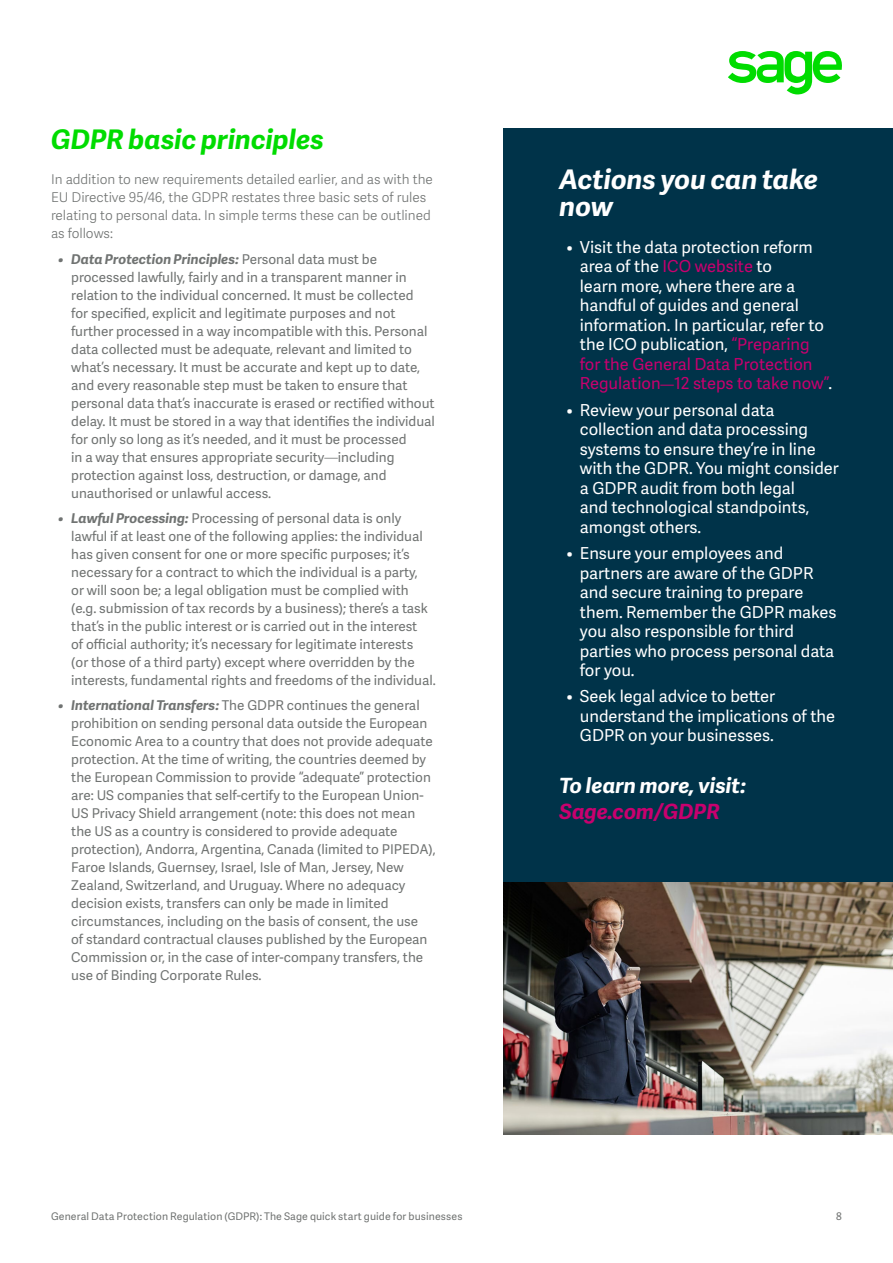
<style>
.page{position:relative;width:893px;height:1263px;background:#fff}
.page>*{position:absolute;margin:0;border:0;box-sizing:border-box;transform-origin:0 0}
.t1{font:italic 700 27px/27px "Adelle Sans SAGE";color:#fff}
.t2{font:italic 700 27px "Adelle Sans SAGE";color:#00dc00}
.t3{font:italic 700 21px "Adelle Sans SAGE";color:#fff}
.t4{font:italic 700 21px "Adelle Sans SAGE";color:#c8006e}
.t5{font:16.5px/19.5px "Adelle Sans SAGE";color:#fff}
.t6{font:13.5px/18px "Adelle Sans SAGE";color:#707372}
.t7{font:13.5px/18px "Adelle Sans SAGE Lt";color:#707372}
.t8{font:10.5px "Adelle Sans SAGE";letter-spacing:.01em;color:#707372}
.s1{font-weight:700;font-style:italic}
.s2{font-family:"Adelle Sans SAGE Lt"}
.s3{color:#c8006e}
.s4{font-size:13.5px;color:#c8006e}
</style>
<div class="page">
<div style="left:504px;top:128px;width:389px;height:1007px;background:#003349"></div>
<svg style="left:728px;top:51px;width:114px;height:43px"></svg>
<img style="left:504px;top:882px;width:389px;height:253px">
<h1 class="t2" style="left:51px;top:120px;width:274px">GDPR basic principles</h1>
<p class="t7" style="left:51px;top:169px;width:383px">In addition to new requirements detailed earlier, and as with the EU Directive 95/46, the GDPR restates three basic sets of rules relating to personal data. In simple terms these can be outlined as follows:</p>
<p class="t6" style="left:71px;top:250px;width:365px;text-indent:-14px"><span class="s1">• Data Protection Principles:</span> Personal data must be processed lawfully, fairly and in a transparent manner in relation to the individual concerned. It must be collected<br>for specified, explicit and legitimate purposes and not further processed in a way incompatible with this. Personal data collected must be adequate, relevant and limited to what’s necessary. It must be accurate and kept up to date, and every reasonable step must be taken to ensure that personal data that’s inaccurate is erased or rectified without delay. It must be stored in a way that identifies the individual for only so long as it’s needed, and it must be processed<br>in a way that ensures appropriate security<span class="s2">—</span>including protection against loss, destruction, or damage, and unauthorised or unlawful access.</p>
<p class="t6" style="left:71px;top:509px;width:366px;text-indent:-14px"><span class="s1">• Lawful Processing:</span> Processing of personal data is only lawful if at least one of the following applies: the individual has given consent for one or more specific purposes; it’s necessary for a contract to which the individual is a party,<br>or will soon be; a legal obligation must be complied with (e.g. submission of tax records by a business); there’s a task that’s in the public interest or is carried out in the interest<br>of official authority; it’s necessary for legitimate interests<br>(or those of a third party) except where overridden by the interests, fundamental rights and freedoms of the individual.</p>
<p class="t6" style="left:71px;top:695px;width:366px;text-indent:-14px"><span class="s1">• International Transfers:</span> The GDPR continues the general prohibition on sending personal data outside the European Economic Area to a country that does not provide adequate protection. At the time of writing, the countries deemed by the European Commission to provide “adequate” protection are: US companies that self-certify to the European Union-US Privacy Shield arrangement (note: this does not mean the US as a country is considered to provide adequate protection), Andorra, Argentina, Canada (limited to PIPEDA), Faroe Islands, Guernsey, Israel, Isle of Man, Jersey, New Zealand, Switzerland, and Uruguay. Where no adequacy decision exists, transfers can only be made in limited circumstances, including on the basis of consent, the use<br>of standard contractual clauses published by the European Commission or, in the case of inter-company transfers, the use of Binding Corporate Rules.</p>
<h1 class="t1" style="left:560px;top:165px;width:260px">Actions you can take now</h1>
<p class="t5" style="left:580px;top:237px;width:254px;text-indent:-13px">• Visit the data protection reform area of the <span class="s3">ICO website</span> to<br>learn more, where there are a handful of guides and general information. In particular, refer to the ICO publication, <span class="s3">“Preparing for the General Data Protection<br>Regulation</span><span class="s4">—</span><span class="s3">12 steps to take now”</span>.</p>
<p class="t5" style="left:580px;top:400px;width:261px;text-indent:-13px">• Review your personal data collection and data processing systems to ensure they’re in line with the GDPR. You might consider a GDPR audit from both legal<br>and technological standpoints, amongst others.</p>
<p class="t5" style="left:580px;top:543px;width:258px;text-indent:-13px">• Ensure your employees and partners are aware of the GDPR and secure training to prepare them. Remember the GDPR makes you also responsible for third parties who process personal data for you.</p>
<p class="t5" style="left:580px;top:686px;width:257px;text-indent:-13px">• Seek legal advice to better understand the implications of the<br>GDPR on your businesses.</p>
<h2 class="t3" style="left:560px;top:771px;width:188px">To learn more, visit:</h2>
<h2 class="t4" style="left:560px;top:796px;width:162px">Sage.com/GDPR</h2>
<p class="t8" style="left:51px;top:1209px;width:413px">General Data Protection Regulation (GDPR): The Sage quick start guide for businesses</p>
<p class="t8" style="left:836px;top:1209px;width:7px">8</p>
</div>
